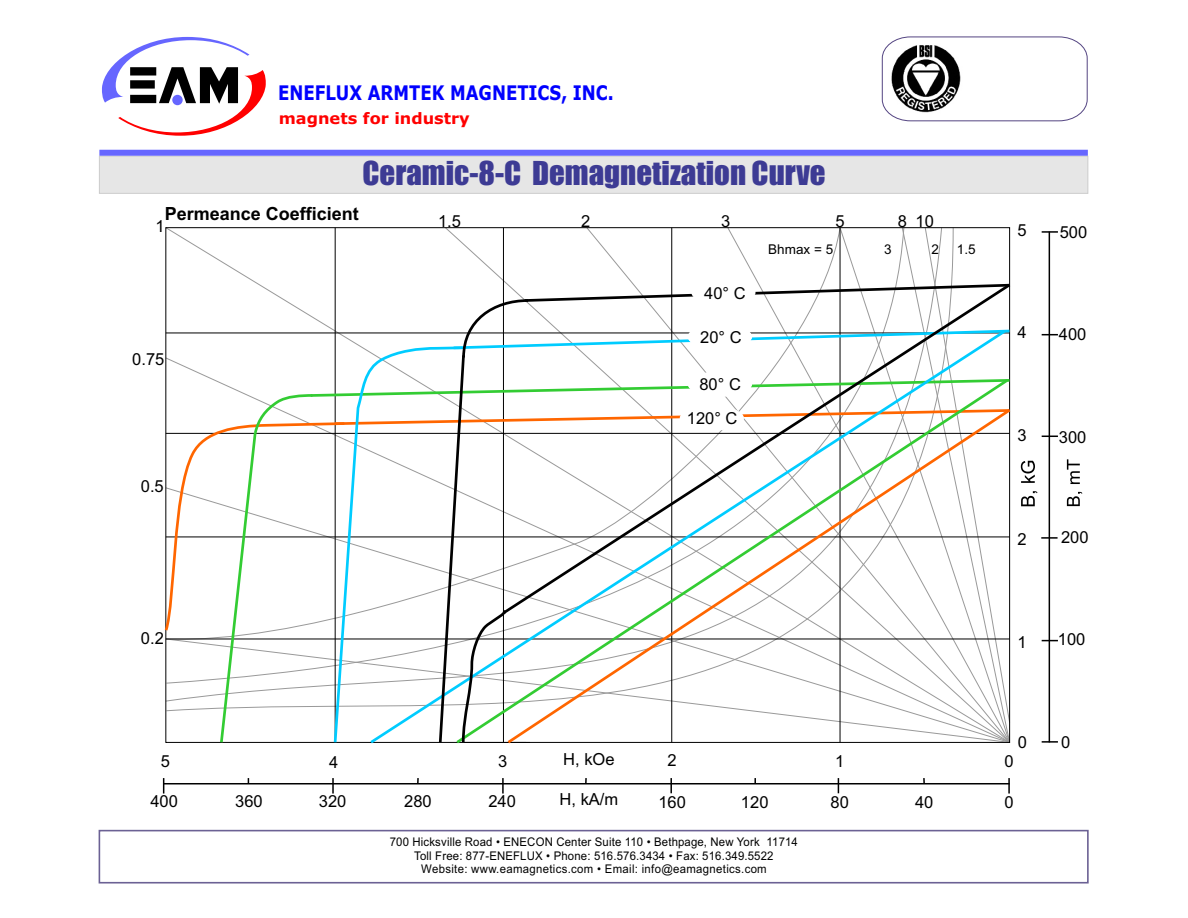
<style>
.page{position:relative;width:1188px;height:918px;background:#fff}
.page>*{position:absolute;margin:0;border:0;box-sizing:border-box;transform-origin:0 0}
.t1{font:30.45px "Impact";color:#3d3b94}
.t2{font:700 20.1px "Verdana";color:#00f;scale:.82 1}
.t3{font:700 18.15px "Arial";color:#000}
.t4{font:16.65px "Arial";color:#000}
.t5{font:16.5px/33.5px "Arial";color:#000}
.t6{font:700 15.75px "Verdana";color:#f00}
.t7{font:13.5px "Arial";color:#000}
.t8{font:12px/13.4px "Arial";letter-spacing:.015em;color:#000;text-align:center;scale:.95 1}
</style>
<div class="page">
<hr style="left:164px;top:783px;width:846px;height:1px;background:#000">
<svg style="left:163px;top:778px;width:1px;height:16px"></svg>
<svg style="left:332px;top:778px;width:2px;height:16px"></svg>
<svg style="left:502px;top:778px;width:2px;height:16px"></svg>
<svg style="left:670px;top:778px;width:2px;height:15px"></svg>
<svg style="left:838px;top:778px;width:1px;height:15px"></svg>
<svg style="left:1008px;top:778px;width:2px;height:16px"></svg>
<svg style="left:1042px;top:741px;width:16px;height:2px"></svg>
<svg style="left:1042px;top:640px;width:16px;height:1px"></svg>
<svg style="left:1041px;top:537px;width:17px;height:2px"></svg>
<svg style="left:1042px;top:436px;width:16px;height:1px"></svg>
<svg style="left:1042px;top:334px;width:16px;height:1px"></svg>
<svg style="left:1042px;top:231px;width:16px;height:2px"></svg>
<hr style="left:1049px;top:232px;width:1px;height:510px;background:#000">
<svg style="left:1021px;top:461px;width:16px;height:45px"></svg>
<svg style="left:1067px;top:459px;width:15px;height:47px"></svg>
<svg style="left:882px;top:37px;width:206px;height:84px"></svg>
<svg style="left:102px;top:37px;width:164px;height:99px"></svg>
<div style="left:172px;top:95px;width:11px;height:10px;background:#66f;border-radius:50%"></div>
<div style="left:99px;top:156px;width:989px;height:38px;background:#e6e6e6;border:1px solid #ccc"></div>
<div style="left:99px;top:150px;width:989px;height:6px;background:#66f"></div>
<div style="left:99px;top:830px;width:990px;height:54px;border:2px solid #6b6194"></div>
<svg style="left:164px;top:227px;width:847px;height:517px"></svg>
<div style="left:691px;top:280px;width:65px;height:25px;background:#fff;border-radius:50%"></div>
<div style="left:688px;top:324px;width:64px;height:25px;background:#fff;border-radius:50%"></div>
<div style="left:688px;top:371px;width:64px;height:26px;background:#fff;border-radius:50%"></div>
<div style="left:680px;top:406px;width:64px;height:25px;background:#fff;border-radius:50%"></div>
<h2 class="t2" style="left:278px;top:85px;width:411px">ENEFLUX ARMTEK MAGNETICS, INC.</h2>
<h3 class="t6" style="left:279px;top:112px;width:192px">magnets for industry</h3>
<h1 class="t1" style="left:363px;top:161px;width:465px">Ceramic-8-C Demagnetization Curve</h1>
<h3 class="t3" style="left:165px;top:207px;width:196px">Permeance Coefficient</h3>
<h3 class="t4" style="left:156px;top:220px;width:11px">1</h3>
<h3 class="t4" style="left:132px;top:352px;width:34px">0.75</h3>
<h3 class="t4" style="left:141px;top:480px;width:24px">0.5</h3>
<h3 class="t4" style="left:141px;top:632px;width:24px">0.2</h3>
<h3 class="t4" style="left:438px;top:214px;width:24px">1.5</h3>
<h3 class="t4" style="left:581px;top:214px;width:11px">2</h3>
<h3 class="t4" style="left:721px;top:214px;width:11px">3</h3>
<h3 class="t4" style="left:836px;top:214px;width:11px">5</h3>
<h3 class="t4" style="left:898px;top:214px;width:38px">8 10</h3>
<h3 class="t5" style="left:704px;top:278px;width:43px">40° C</h3>
<h3 class="t5" style="left:700px;top:322px;width:43px">20° C</h3>
<h3 class="t5" style="left:699px;top:369px;width:43px">80° C</h3>
<h3 class="t5" style="left:687px;top:370px;width:52px;text-indent:13px">2<br>120° C</h3>
<p class="t7" style="left:768px;top:244px;width:66px">Bhmax = 5</p>
<p class="t7" style="left:884px;top:244px;width:9px">3</p>
<p class="t7" style="left:931px;top:244px;width:9px">2</p>
<p class="t7" style="left:957px;top:244px;width:20px">1.5</p>
<h3 class="t4" style="left:1017px;top:224px;width:11px">5</h3>
<h3 class="t4" style="left:1060px;top:225px;width:29px">500</h3>
<h3 class="t4" style="left:1017px;top:326px;width:11px">4</h3>
<h3 class="t4" style="left:1059px;top:328px;width:29px">400</h3>
<h3 class="t4" style="left:1017px;top:429px;width:11px">3</h3>
<h3 class="t4" style="left:1059px;top:431px;width:29px">300</h3>
<h3 class="t4" style="left:1017px;top:533px;width:11px">2</h3>
<h3 class="t4" style="left:1061px;top:530px;width:29px">200</h3>
<h3 class="t4" style="left:1017px;top:636px;width:11px">1</h3>
<h3 class="t4" style="left:1058px;top:633px;width:29px">100</h3>
<h3 class="t4" style="left:1018px;top:736px;width:11px">0</h3>
<h3 class="t4" style="left:1061px;top:736px;width:11px">0</h3>
<h3 class="t4" style="left:161px;top:755px;width:11px">5</h3>
<h3 class="t4" style="left:329px;top:756px;width:11px">4</h3>
<h3 class="t4" style="left:498px;top:755px;width:11px">3</h3>
<h3 class="t4" style="left:563px;top:752px;width:53px">H, kOe</h3>
<h3 class="t4" style="left:668px;top:754px;width:11px">2</h3>
<h3 class="t4" style="left:835px;top:755px;width:11px">1</h3>
<h3 class="t4" style="left:1004px;top:755px;width:11px">0</h3>
<h3 class="t4" style="left:150px;top:795px;width:29px">400</h3>
<h3 class="t4" style="left:235px;top:795px;width:29px">360</h3>
<h3 class="t4" style="left:319px;top:795px;width:29px">320</h3>
<h3 class="t4" style="left:404px;top:795px;width:29px">280</h3>
<h3 class="t4" style="left:488px;top:795px;width:29px">240</h3>
<h3 class="t4" style="left:560px;top:793px;width:60px">H, kA/m</h3>
<h3 class="t4" style="left:658px;top:796px;width:29px">160</h3>
<h3 class="t4" style="left:741px;top:796px;width:29px">120</h3>
<h3 class="t4" style="left:831px;top:796px;width:20px">80</h3>
<h3 class="t4" style="left:915px;top:796px;width:20px">40</h3>
<h3 class="t4" style="left:1004px;top:796px;width:11px">0</h3>
<p class="t8" style="left:390px;top:837px;width:431px">700 Hicksville Road • ENECON Center Suite 110 • Bethpage, New York 11714<br>Toll Free: 877-ENEFLUX • Phone: 516.576.3434 • Fax: 516.349.5522<br>Website: www.eamagnetics.com • Email: info@eamagnetics.com</p>
</div>
